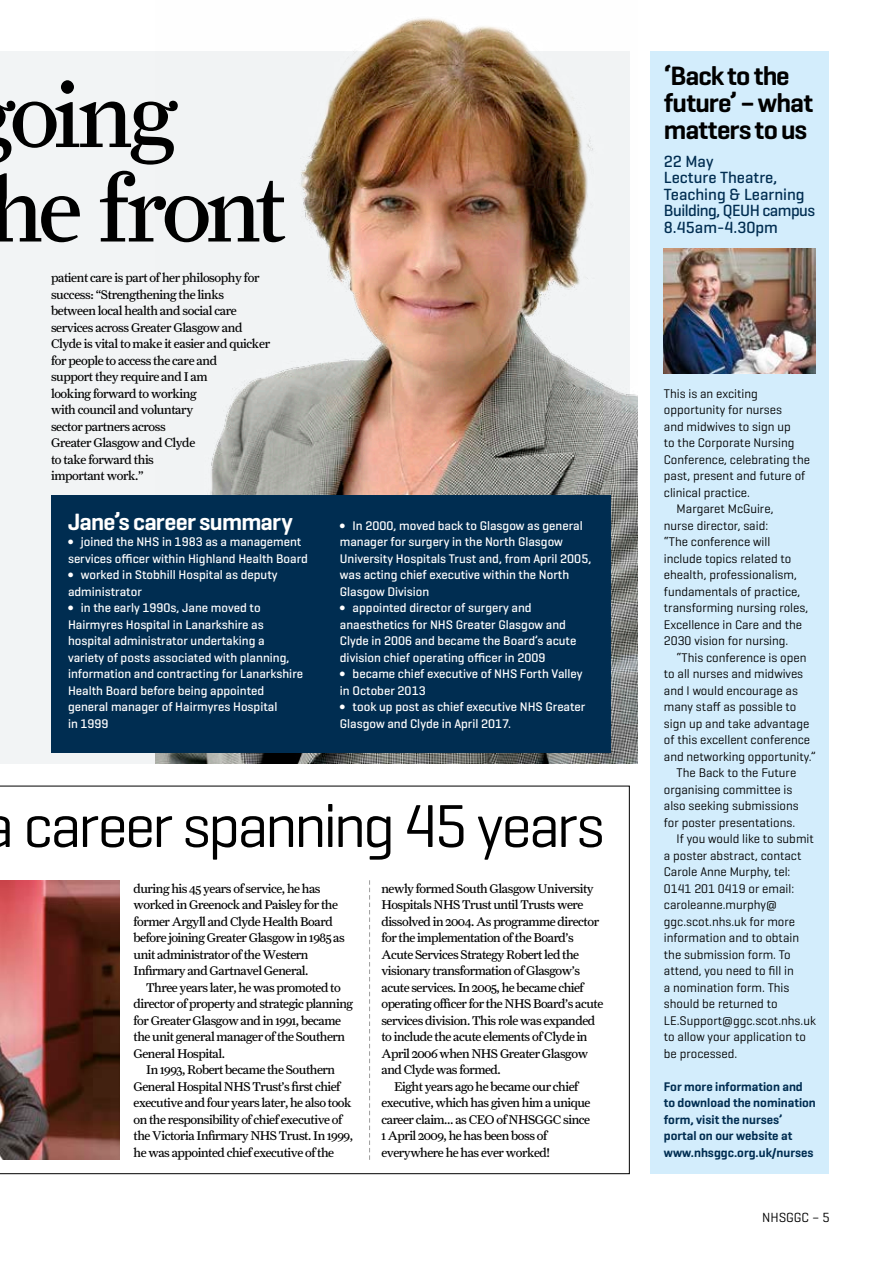
<style>
.page{position:relative;width:893px;height:1263px;background:#fff}
.page>*{position:absolute;margin:0;border:0;box-sizing:border-box;transform-origin:0 0}
.t1{font:93px/94.5px "Farnham Display";letter-spacing:-.055em;color:#000}
.t2{font:61.5px "Geogrotesque";letter-spacing:-.05em;color:#000}
.t3{font:600 27px/27px "Geogrotesque";letter-spacing:-.03em;color:#000}
.t4{font:600 24px "Geogrotesque";letter-spacing:-.03em;color:#fff}
.t5{font:500 16.5px/16.5px "Geogrotesque";color:#002d51}
.t6{font:13.5px "Geogrotesque";color:#000}
.t7{font:12.75px/16.5px "Farnham Text";letter-spacing:-.035em;color:#000}
.t8{font:12.75px "Geogrotesque";color:#000}
.t9{font:500 12.75px/16.5px "Geogrotesque";color:#fff}
.t10{font:600 12.75px/16.5px "Geogrotesque";color:#002d51}
.s1{font-weight:800}
</style>
<div class="page">
<svg style="left:0;top:786px;width:630px;height:388px"></svg>
<div style="left:0;top:51px;width:629px;height:712px;background:#f2f4f5"></div>
<div style="left:651px;top:51px;width:178px;height:1123px;background:#d3edfc"></div>
<img style="left:664px;top:249px;width:152px;height:124px">
<img style="left:155px;top:18px;width:483px;height:745px">
<div style="left:51px;top:495px;width:560px;height:258px;background:#002d51"></div>
<img style="left:0;top:880px;width:119px;height:280px">
<svg style="left:369px;top:880px;width:1px;height:280px"></svg>
<h1 class="t1" style="left:-12px;top:67px;width:300px">oing<br>he front</h1>
<p class="t7" style="left:51px;top:269px;width:221px">patient care is part of her philosophy for success: “Strengthening the links between local health and social care services across Greater Glasgow and<br>Clyde is vital to make it easier and quicker for people to access the care and<br>support they require and I am<br>looking forward to working<br>with council and voluntary<br>sector partners across<br>Greater Glasgow and Clyde<br>to take forward this<br>important work.”</p>
<h3 class="t4" style="left:68px;top:507px;width:226px">Jane’s career summary</h3>
<p class="t9" style="left:68px;top:533px;width:241px"><span class="s1">∫</span> joined the NHS in 1983 as a management services officer within Highland Health Board <span class="s1">∫</span> worked in Stobhill Hospital as deputy administrator<br><span class="s1">∫</span> in the early 1990s, Jane moved to Hairmyres Hospital in Lanarkshire as hospital administrator undertaking a<br>variety of posts associated with planning, information and contracting for Lanarkshire Health Board before being appointed<br>general manager of Hairmyres Hospital<br>in 1999</p>
<p class="t9" style="left:340px;top:517px;width:253px"><span class="s1">∫</span> In 2000, moved back to Glasgow as general manager for surgery in the North Glasgow University Hospitals Trust and, from April 2005, was acting chief executive within the North Glasgow Division<br><span class="s1">∫</span> appointed director of surgery and anaesthetics for NHS Greater Glasgow and Clyde in 2006 and became the Board’s acute division chief operating officer in 2009<br><span class="s1">∫</span> became chief executive of NHS Forth Valley in October 2013<br><span class="s1">∫</span> took up post as chief executive NHS Greater Glasgow and Clyde in April 2017.</p>
<h2 class="t2" style="left:23px;top:788px;width:583px">career spanning 45 years</h2>
<p class="t7" style="left:134px;top:880px;width:213px">during his 45 years of service, he has worked in Greenock and Paisley for the former Argyll and Clyde Health Board before joining Greater Glasgow in 1985 as unit administrator of the Western Infirmary and Gartnavel General.</p>
<p class="t7" style="left:134px;top:979px;width:221px;text-indent:13px">Three years later, he was promoted to director of property and strategic planning for Greater Glasgow and in 1991, became the unit general manager of the Southern General Hospital.</p>
<p class="t7" style="left:134px;top:1061px;width:221px;text-indent:13px">In 1993, Robert became the Southern General Hospital NHS Trust’s first chief executive and four years later, he also took on the responsibility of chief executive of the Victoria Infirmary NHS Trust. In 1999, he was appointed chief executive of the</p>
<p class="t7" style="left:381px;top:880px;width:214px">newly formed South Glasgow University</p>
<p class="t7" style="left:381px;top:896px;width:203px">Hospitals NHS Trust until Trusts were</p>
<p class="t7" style="left:381px;top:913px;width:219px">dissolved in 2004. As programme director</p>
<p class="t7" style="left:381px;top:929px;width:194px">for the implementation of the Board’s</p>
<p class="t7" style="left:381px;top:946px;width:199px">Acute Services Strategy Robert led the</p>
<p class="t7" style="left:381px;top:962px;width:200px">visionary transformation of Glasgow’s</p>
<p class="t7" style="left:381px;top:979px;width:204px">acute services. In 2005, he became chief</p>
<p class="t7" style="left:381px;top:995px;width:223px">operating officer for the NHS Board’s acute</p>
<p class="t7" style="left:381px;top:1012px;width:215px">services division. This role was expanded</p>
<p class="t7" style="left:381px;top:1028px;width:208px">to include the acute elements of Clyde in</p>
<p class="t7" style="left:381px;top:1045px;width:208px">April 2006 when NHS Greater Glasgow</p>
<p class="t7" style="left:381px;top:1061px;width:121px">and Clyde was formed.</p>
<p class="t7" style="left:394px;top:1078px;width:186px">Eight years ago he became our chief</p>
<p class="t7" style="left:381px;top:1094px;width:211px">executive, which has given him a unique</p>
<p class="t7" style="left:381px;top:1111px;width:210px">career claim… as CEO of NHSGGC since</p>
<p class="t7" style="left:381px;top:1127px;width:167px">1 April 2009, he has been boss of</p>
<p class="t7" style="left:381px;top:1144px;width:170px">everywhere he has ever worked!</p>
<h3 class="t3" style="left:664px;top:62px;width:151px">‘Back to the future’ – what matters to us</h3>
<p class="t5" style="left:664px;top:152px;width:153px">22 May<br>Lecture Theatre,<br>Teaching &amp; Learning<br>Building, QEUH campus<br>8.45am-4.30pm</p>
<p class="t8" style="left:664px;top:385px;width:95px">This is an exciting</p>
<p class="t8" style="left:664px;top:402px;width:120px">opportunity for nurses</p>
<p class="t8" style="left:664px;top:418px;width:128px">and midwives to sign up</p>
<p class="t8" style="left:664px;top:435px;width:132px">to the Corporate Nursing</p>
<p class="t8" style="left:664px;top:451px;width:148px">Conference, celebrating the</p>
<p class="t8" style="left:664px;top:468px;width:143px">past, present and future of</p>
<p class="t8" style="left:664px;top:484px;width:88px">clinical practice.</p>
<p class="t8" style="left:677px;top:501px;width:98px">Margaret McGuire,</p>
<p class="t8" style="left:664px;top:517px;width:106px">nurse director, said:</p>
<p class="t8" style="left:664px;top:534px;width:108px">“The conference will</p>
<p class="t8" style="left:664px;top:550px;width:129px">include topics related to</p>
<p class="t8" style="left:664px;top:567px;width:134px">ehealth, professionalism,</p>
<p class="t8" style="left:664px;top:583px;width:138px">fundamentals of practice,</p>
<p class="t8" style="left:664px;top:600px;width:146px">transforming nursing roles,</p>
<p class="t8" style="left:664px;top:616px;width:140px">Excellence in Care and the</p>
<p class="t8" style="left:664px;top:633px;width:126px">2030 vision for nursing.</p>
<p class="t8" style="left:677px;top:649px;width:131px">“This conference is open</p>
<p class="t8" style="left:664px;top:666px;width:141px">to all nurses and midwives</p>
<p class="t8" style="left:664px;top:682px;width:136px">and I would encourage as</p>
<p class="t8" style="left:664px;top:699px;width:134px">many staff as possible to</p>
<p class="t8" style="left:664px;top:715px;width:147px">sign up and take advantage</p>
<p class="t8" style="left:664px;top:732px;width:148px">of this excellent conference</p>
<p class="t8" style="left:664px;top:748px;width:154px">and networking opportunity.”</p>
<p class="t8" style="left:677px;top:765px;width:121px">The Back to the Future</p>
<p class="t8" style="left:664px;top:781px;width:130px">organising committee is</p>
<p class="t8" style="left:664px;top:798px;width:136px">also seeking submissions</p>
<p class="t8" style="left:664px;top:814px;width:133px">for poster presentations.</p>
<p class="t8" style="left:677px;top:831px;width:139px">If you would like to submit</p>
<p class="t8" style="left:664px;top:847px;width:139px">a poster abstract, contact</p>
<p class="t8" style="left:664px;top:864px;width:128px">Carole Anne Murphy, tel:</p>
<p class="t8" style="left:664px;top:880px;width:132px">0141 201 0419 or email:</p>
<p class="t8" style="left:664px;top:897px;width:115px">caroleanne.murphy@</p>
<p class="t8" style="left:664px;top:913px;width:133px">ggc.scot.nhs.uk for more</p>
<p class="t8" style="left:664px;top:930px;width:137px">information and to obtain</p>
<p class="t8" style="left:664px;top:946px;width:128px">the submission form. To</p>
<p class="t8" style="left:664px;top:963px;width:131px">attend, you need to fill in</p>
<p class="t8" style="left:664px;top:979px;width:127px">a nomination form. This</p>
<p class="t8" style="left:664px;top:996px;width:115px">should be returned to</p>
<p class="t8" style="left:664px;top:1012px;width:154px">LE.Support@ggc.scot.nhs.uk</p>
<p class="t8" style="left:664px;top:1029px;width:144px">to allow your application to</p>
<p class="t8" style="left:664px;top:1045px;width:75px">be processed.</p>
<p class="t10" style="left:664px;top:1078px;width:154px">For more information and to download the nomination form, visit the nurses’ portal on our website at www.nhsggc.org.uk/nurses</p>
<p class="t6" style="left:762px;top:1208px;width:69px">NHSGGC – 5</p>
</div>
